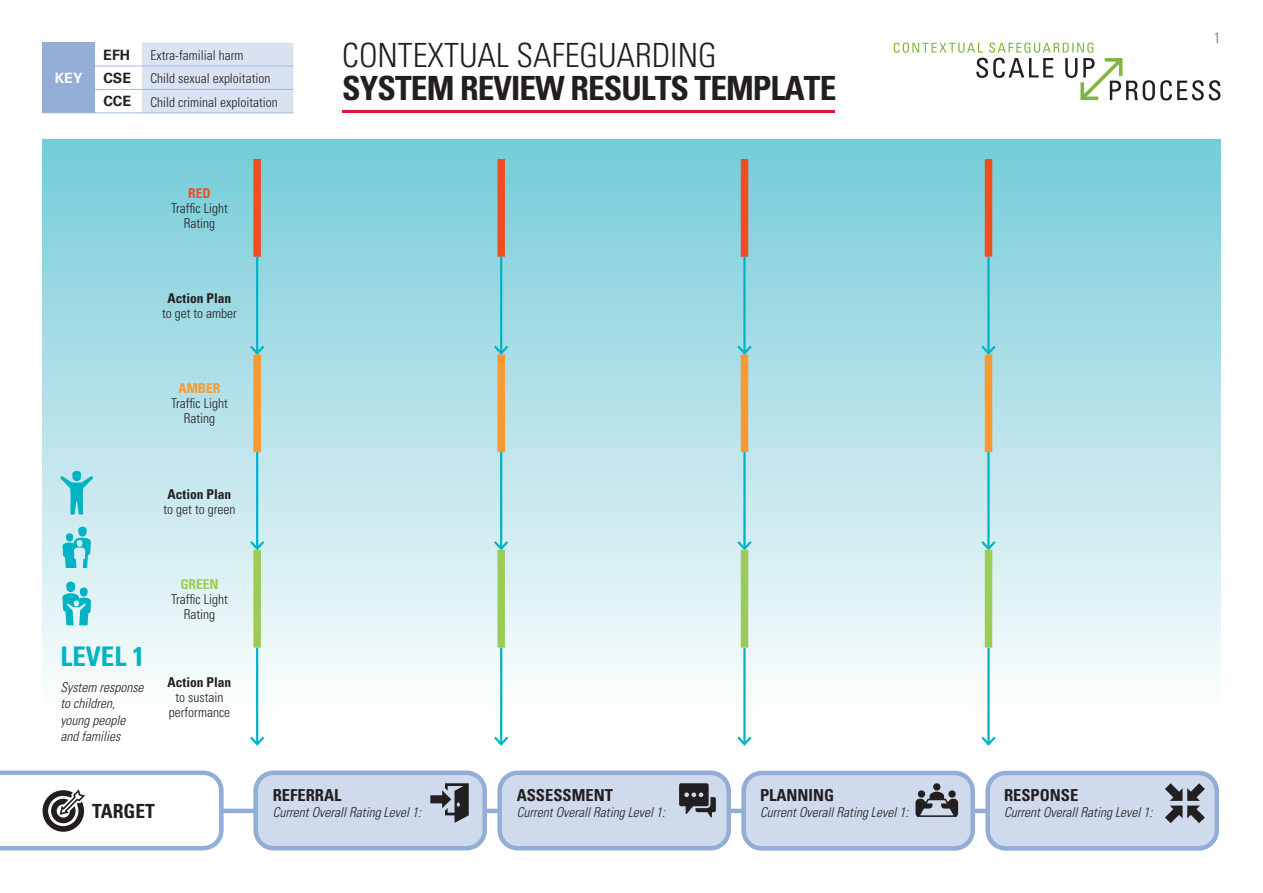
<style>
.page{position:relative;width:1263px;height:893px;background:#fff}
.page>*{position:absolute;margin:0;border:0;box-sizing:border-box;transform-origin:0 0}
.t1{font:700 condensed 33.3px "Univers";letter-spacing:-.03em;color:#231f20}
.t2{font:300 condensed 33.3px "Univers";color:#231f20}
.t3{font:700 condensed 27px "Univers";color:#00b3c5}
.t4{font:700 condensed 19.5px "Univers";color:#231f20}
.t5{font:700 condensed 16.5px "Univers";color:#231f20}
.t6{font:condensed 15px "Univers";color:#939598}
.t7{font:700 14.25px "Univers";color:#231f20}
.t8{font:700 14.25px "Univers";color:#fff}
.t9{font:300 condensed 13.5px/15px "Univers";color:#231f20;text-align:center}
.t10{font:italic 300 condensed 13.5px/16.2px "Univers";color:#231f20}
.t11{font:700 condensed 13.5px "Univers";color:#231f20}
.t12{font:700 condensed 13.5px "Univers";color:#9bcc58}
.t13{font:700 condensed 13.5px "Univers";color:#f89932}
.t14{font:700 condensed 13.5px "Univers";color:#f04d22}
</style>
<div class="page">
<hr style="left:342px;top:110px;width:493px;height:3px;background:#e01935">
<div style="left:43px;top:43px;width:52px;height:70px;background:#92add6"></div>
<div style="left:142px;top:43px;width:151px;height:70px;background:#dae3f1"></div>
<hr style="left:95px;top:66px;width:47px;height:1px;background:#a5badd">
<hr style="left:142px;top:66px;width:151px;height:1px;background:#a5badd">
<hr style="left:95px;top:89px;width:47px;height:1px;background:#a5badd">
<hr style="left:142px;top:89px;width:151px;height:1px;background:#a5badd">
<hr style="left:43px;top:113px;width:52px;height:1px;background:#a5badd">
<hr style="left:95px;top:113px;width:47px;height:1px;background:#a5badd">
<hr style="left:142px;top:113px;width:151px;height:1px;background:#a5badd">
<svg style="left:894px;top:43px;width:326px;height:58px"></svg>
<div style="left:43px;top:139px;width:1177px;height:606px;background:linear-gradient(to bottom,#74cbd8,#fff)"></div>
<hr style="left:0;top:809px;width:266px;height:4px;background:#92add6">
<hr style="left:469px;top:809px;width:721px;height:4px;background:#92add6">
<div style="left:256px;top:773px;width:229px;height:75px;background:#cfdaed;border-radius:18px"></div>
<div style="left:253px;top:771px;width:234px;height:79px;border:4px solid #92add6;border-radius:18px"></div>
<div style="left:500px;top:773px;width:229px;height:75px;background:#cfdaed;border-radius:18px"></div>
<div style="left:497px;top:771px;width:234px;height:79px;border:4px solid #92add6;border-radius:18px"></div>
<div style="left:744px;top:773px;width:229px;height:75px;background:#cfdaed;border-radius:18px"></div>
<div style="left:741px;top:771px;width:234px;height:80px;border:4px solid #92add6;border-radius:18px"></div>
<div style="left:988px;top:773px;width:229px;height:75px;background:#cfdaed;border-radius:18px"></div>
<div style="left:985px;top:771px;width:234px;height:80px;border:4px solid #92add6;border-radius:18px"></div>
<svg style="left:430px;top:783px;width:39px;height:40px"></svg>
<svg style="left:679px;top:783px;width:37px;height:35px"></svg>
<div style="left:933px;top:783px;width:7px;height:7px;background:#231f20;border-radius:50%"></div>
<svg style="left:915px;top:792px;width:43px;height:25px"></svg>
<svg style="left:1165px;top:783px;width:40px;height:40px"></svg>
<div style="left:253px;top:354px;width:8px;height:98px;background:#f89932"></div>
<div style="left:497px;top:354px;width:8px;height:98px;background:#f89932"></div>
<div style="left:741px;top:354px;width:7px;height:98px;background:#f89932"></div>
<div style="left:985px;top:354px;width:7px;height:98px;background:#f89932"></div>
<div style="left:253px;top:159px;width:8px;height:98px;background:#f04d22"></div>
<div style="left:497px;top:159px;width:8px;height:98px;background:#f04d22"></div>
<div style="left:741px;top:159px;width:7px;height:98px;background:#f04d22"></div>
<div style="left:985px;top:159px;width:7px;height:98px;background:#f04d22"></div>
<hr style="left:256px;top:257px;width:2px;height:96px;background:#00b3c5">
<svg style="left:248px;top:343px;width:19px;height:13px"></svg>
<hr style="left:500px;top:257px;width:2px;height:96px;background:#00b3c5">
<svg style="left:492px;top:343px;width:19px;height:13px"></svg>
<hr style="left:743px;top:257px;width:3px;height:96px;background:#00b3c5">
<svg style="left:735px;top:343px;width:19px;height:13px"></svg>
<hr style="left:987px;top:257px;width:3px;height:96px;background:#00b3c5">
<svg style="left:979px;top:343px;width:19px;height:13px"></svg>
<hr style="left:256px;top:452px;width:2px;height:97px;background:#00b3c5">
<svg style="left:248px;top:539px;width:19px;height:13px"></svg>
<hr style="left:500px;top:452px;width:2px;height:97px;background:#00b3c5">
<svg style="left:492px;top:539px;width:19px;height:13px"></svg>
<hr style="left:743px;top:452px;width:3px;height:97px;background:#00b3c5">
<svg style="left:735px;top:539px;width:19px;height:13px"></svg>
<hr style="left:987px;top:452px;width:3px;height:97px;background:#00b3c5">
<svg style="left:979px;top:539px;width:19px;height:13px"></svg>
<hr style="left:256px;top:648px;width:2px;height:96px;background:#00b3c5">
<svg style="left:248px;top:734px;width:19px;height:12px"></svg>
<hr style="left:500px;top:648px;width:2px;height:96px;background:#00b3c5">
<svg style="left:492px;top:734px;width:19px;height:12px"></svg>
<hr style="left:743px;top:648px;width:3px;height:96px;background:#00b3c5">
<svg style="left:735px;top:734px;width:19px;height:12px"></svg>
<hr style="left:987px;top:648px;width:3px;height:96px;background:#00b3c5">
<svg style="left:979px;top:734px;width:19px;height:12px"></svg>
<div style="left:253px;top:550px;width:8px;height:98px;background:#9bcc58"></div>
<div style="left:497px;top:550px;width:8px;height:98px;background:#9bcc58"></div>
<div style="left:741px;top:550px;width:7px;height:98px;background:#9bcc58"></div>
<div style="left:985px;top:550px;width:7px;height:98px;background:#9bcc58"></div>
<svg style="left:0;top:771px;width:224px;height:79px"></svg>
<svg style="left:60px;top:471px;width:34px;height:44px"></svg>
<svg style="left:62px;top:527px;width:29px;height:41px"></svg>
<svg style="left:62px;top:582px;width:29px;height:43px"></svg>
<p class="t8" style="left:55px;top:70px;width:29px">KEY</p>
<p class="t7" style="left:103px;top:46px;width:28px">EFH</p>
<p class="t9" style="left:151px;top:47px;width:94px">Extra-familial harm</p>
<p class="t7" style="left:103px;top:70px;width:29px">CSE</p>
<p class="t9" style="left:151px;top:71px;width:121px">Child sexual exploitation</p>
<p class="t7" style="left:103px;top:93px;width:29px">CCE</p>
<p class="t9" style="left:151px;top:94px;width:129px">Child criminal exploitation</p>
<p class="t14" style="left:188px;top:185px;width:24px">RED</p>
<p class="t9" style="left:171px;top:200px;width:58px">Traffic Light<br>Rating</p>
<p class="t11" style="left:168px;top:290px;width:65px">Action Plan</p>
<p class="t9" style="left:162px;top:306px;width:76px">to get to amber</p>
<p class="t13" style="left:178px;top:380px;width:43px">AMBER</p>
<p class="t9" style="left:171px;top:396px;width:58px">Traffic Light<br>Rating</p>
<p class="t11" style="left:168px;top:485px;width:65px">Action Plan</p>
<p class="t9" style="left:164px;top:501px;width:73px">to get to green</p>
<p class="t12" style="left:180px;top:576px;width:40px">GREEN</p>
<p class="t9" style="left:171px;top:591px;width:58px">Traffic Light<br>Rating</p>
<h2 class="t3" style="left:60px;top:640px;width:85px">LEVEL 1</h2>
<p class="t10" style="left:60px;top:679px;width:85px">System response to children, young people and families</p>
<p class="t11" style="left:168px;top:673px;width:65px">Action Plan</p>
<p class="t9" style="left:169px;top:689px;width:63px">to sustain performance</p>
<h1 class="t2" style="left:342px;top:35px;width:376px">CONTEXTUAL SAFEGUARDING</h1>
<h1 class="t1" style="left:342px;top:68px;width:496px">SYSTEM REVIEW RESULTS TEMPLATE</h1>
<p class="t5" style="left:517px;top:785px;width:98px">ASSESSMENT</p>
<p class="t10" style="left:517px;top:804px;width:150px">Current Overall Rating Level 1:</p>
<p class="t5" style="left:760px;top:785px;width:76px">PLANNING</p>
<p class="t10" style="left:760px;top:804px;width:150px">Current Overall Rating Level 1:</p>
<p class="t5" style="left:1004px;top:785px;width:76px">RESPONSE</p>
<p class="t5" style="left:273px;top:785px;width:70px">REFERRAL</p>
<p class="t10" style="left:273px;top:804px;width:150px">Current Overall Rating Level 1:</p>
<h3 class="t4" style="left:92px;top:799px;width:64px">TARGET</h3>
<p class="t10" style="left:1004px;top:804px;width:150px">Current Overall Rating Level 1:</p>
<p class="t6" style="left:1214px;top:28px;width:8px">1</p>
</div>
